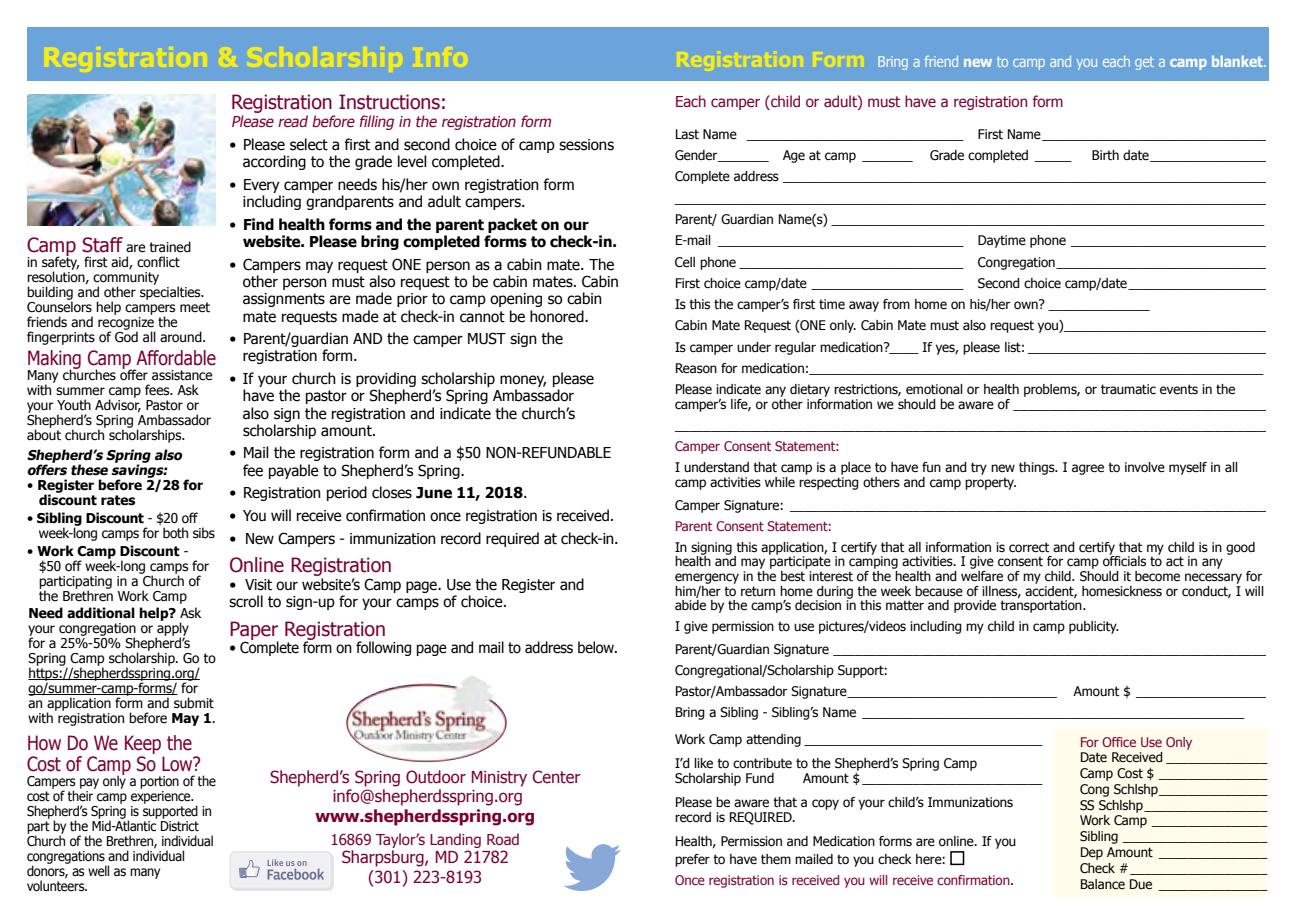
<style>
.page{position:relative;width:1296px;height:918px;background:#fff}
.page>*{position:absolute;margin:0;border:0;box-sizing:border-box;transform-origin:0 0}
.t1{font:700 27px "Tahoma";color:#f5ed14}
.t2{font:19.5px "Tahoma";color:#7c002f}
.t3{font:19.5px/21px "Tahoma";color:#7c002f;scale:.9 1}
.t4{font:16.5px/19.5px "Tahoma";color:#7c002f;text-align:center}
.t5{font:700 16.5px "Tahoma";color:#7c002f}
.t6{font:15px/17.2px "Tahoma";color:#000}
.t7{font:700 15px/17.2px "Tahoma";letter-spacing:-.005em;color:#000}
.t8{font:15px "Tahoma";color:#7c002f}
.t9{font:15px "Tahoma";letter-spacing:-.01em;color:#fff;scale:.93 1}
.t10{font:15px "Tahoma";color:#000;scale:.96 1}
.t11{font:italic 15px "Tahoma";color:#7c002f}
.t12{font:13.5px/15px "Tahoma";color:#000}
.t13{font:13.5px/15px "Tahoma";color:#000;scale:.95 1}
.t14{font:italic 700 13.5px/15px "Tahoma";color:#000}
.t15{font:700 13.5px/15px "Tahoma";color:#000}
.t16{font:13.2px/21.3px "Tahoma";color:#000}
.t17{font:13.2px/21px "Tahoma";color:#7c002f}
.s1{font-size:19.5px;color:#7c002f}
.s2{font-weight:400}
.s3{font-weight:700}
.s4{font-weight:700;font-size:21px;color:#f5ed14}
.s5{color:#000}
</style>
<div class="page">
<div style="left:27px;top:27px;width:1242px;height:54px;background:#6ba4db"></div>
<hr style="left:28px;top:679px;width:172px;height:1px;background:#000">
<hr style="left:28px;top:694px;width:149px;height:1px;background:#000">
<svg style="left:230px;top:851px;width:104px;height:40px"></svg>
<img style="left:469px;top:675px;width:23px;height:19px">
<svg style="left:563px;top:844px;width:58px;height:47px"></svg>
<div style="left:1053px;top:729px;width:215px;height:168px;background:#fffcec"></div>
<div style="left:950px;top:851px;width:14px;height:14px;border:2px solid #000"></div>
<img style="left:27px;top:95px;width:189px;height:130px">
<h1 class="t1" style="left:42px;top:38px;width:428px">Registration &amp; Scholarship Info</h1>
<p class="t12" style="left:27px;top:238px;width:184px"><span class="s1">Camp Staff</span> are trained<br>in safety, first aid, conflict resolution, community<br>building and other specialties.<br>Counselors help campers meet friends and recognize the fingerprints of God all around.</p>
<h2 class="t3" style="left:27px;top:346px;width:211px">Making Camp Affordable</h2>
<p class="t12" style="left:27px;top:367px;width:187px">Many churches offer assistance with summer camp fees. Ask your Youth Advisor, Pastor or<br>Shepherd’s Spring Ambassador about church scholarships.</p>
<p class="t14" style="left:27px;top:447px;width:159px">Shepherd’s Spring also offers these savings:</p>
<p class="t15" style="left:39px;top:477px;width:165px;text-indent:-12px"><span class="s2">•</span> Register before 2/28 for discount rates</p>
<p class="t12" style="left:39px;top:510px;width:177px;text-indent:-12px">• <span class="s3">Sibling Discount</span> - $20 off week-long camps for both sibs</p>
<p class="t12" style="left:39px;top:543px;width:171px;text-indent:-12px">• <span class="s3">Work Camp Discount</span> - $50 off week-long camps for participating in a Church of the Brethren Work Camp</p>
<p class="t12" style="left:28px;top:605px;width:189px"><span class="s3">Need additional help?</span> Ask your congregation or apply<br>for a 25%-50% Shepherd’s<br>Spring Camp scholarship. Go to https://shepherdsspring.org/ go/summer-camp-forms/ for<br>an application form and submit with registration before <span class="s3">May 1</span>.</p>
<h2 class="t3" style="left:27px;top:731px;width:195px">How Do We Keep the<br>Cost of Camp So Low?</h2>
<p class="t13" style="left:27px;top:773px;width:200px">Campers pay only a portion of the cost of their camp experience.<br>Shepherd’s Spring is supported in part by the Mid-Atlantic District<br>Church of the Brethren, individual congregations and individual donors, as well as many volunteers.</p>
<h2 class="t2" style="left:231px;top:89px;width:218px">Registration Instructions:</h2>
<p class="t11" style="left:231px;top:112px;width:325px">Please read before filling in the registration form</p>
<p class="t6" style="left:243px;top:135px;width:373px;text-indent:-13px">• Please select a first and second choice of camp sessions according to the grade level completed.</p>
<p class="t6" style="left:243px;top:175px;width:333px;text-indent:-13px">• Every camper needs his/her own registration form including grandparents and adult campers.</p>
<p class="t7" style="left:243px;top:215px;width:375px;text-indent:-14px"><span class="s2">•</span> Find health forms and the parent packet on our website. Please bring completed forms to check-in.</p>
<p class="t6" style="left:243px;top:255px;width:377px;text-indent:-13px">• Campers may request ONE person as a cabin mate. The other person must also request to be cabin mates. Cabin assignments are made prior to camp opening so cabin mate requests made at check-in cannot be honored.</p>
<p class="t6" style="left:243px;top:329px;width:322px;text-indent:-13px">• Parent/guardian AND the camper MUST sign the registration form.</p>
<p class="t6" style="left:243px;top:369px;width:353px;text-indent:-13px">• If your church is providing scholarship money, please have the pastor or Shepherd’s Spring Ambassador also sign the registration and indicate the church’s scholarship amount.</p>
<p class="t6" style="left:243px;top:444px;width:370px;text-indent:-13px">• Mail the registration form and a $50 NON-REFUNDABLE fee payable to Shepherd’s Spring.</p>
<p class="t6" style="left:230px;top:484px;width:300px">• Registration period closes <span class="s3">June 11, 2018</span>.</p>
<p class="t6" style="left:230px;top:506px;width:386px">• You will receive confirmation once registration is received.</p>
<p class="t6" style="left:230px;top:529px;width:391px">• New Campers - immunization record required at check-in.</p>
<h2 class="t2" style="left:230px;top:552px;width:164px">Online Registration</h2>
<p class="t6" style="left:229px;top:575px;width:357px">• Visit our website’s Camp page. Use the Register and scroll to sign-up for your camps of choice.</p>
<h2 class="t2" style="left:230px;top:616px;width:158px">Paper Registration</h2>
<p class="t10" style="left:230px;top:638px;width:406px">• Complete form on following page and mail to address below.</p>
<p class="t4" style="left:270px;top:766px;width:312px">Shepherd’s Spring Outdoor Ministry Center info@shepherdsspring.org</p>
<p class="t5" style="left:315px;top:804px;width:221px">www.shepherdsspring.org</p>
<p class="t8" style="left:331px;top:830px;width:191px">16869 Taylor’s Landing Road</p>
<p class="t4" style="left:342px;top:847px;width:169px">Sharpsburg, MD 21782 (301) 223-8193</p>
<p class="t9" style="left:675px;top:52px;width:638px"><span class="s4">Registration Form</span> Bring a friend <span class="s3">new</span> to camp and you each get a <span class="s3">camp blanket</span>.</p>
<p class="t8" style="left:675px;top:91px;width:390px">Each camper (child or adult) must have a registration form</p>
<p class="t16" style="left:675px;top:123px;width:592px">Last Name ______________________________ First Name _______________________________<br>Gender _______ Age at camp _______</p>
<p class="t16" style="left:675px;top:144px;width:592px;text-indent:417px">Birth date ________________ Complete address ___________________________________________________________________ __________________________________________________________________________________ Parent/ Guardian Name(s) ____________________________________________________________ E-mail __________________________________ Daytime phone ___________________________ Cell phone _______________________________ Congregation _____________________________ First choice camp/date _____________________ Second choice camp/date ___________________ Is this the camper’s first time away from home on his/her own? ______________<br>Cabin Mate Request (ONE only. Cabin Mate must also request you) ____________________________ Is camper under regular medication?____ If yes, please list: _________________________________ Reason for medication:_______________________________________________________________ Please indicate any dietary restrictions, emotional or health problems, or traumatic events in the</p>
<p class="t16" style="left:675px;top:393px;width:592px">camper’s life, or other information we should be aware of ___________________________________ __________________________________________________________________________________</p>
<p class="t17" style="left:675px;top:435px;width:166px">Camper Consent Statement:</p>
<p class="t16" style="left:675px;top:460px;width:565px;line-height:14.7px">I understand that camp is a place to have fun and try new things. I agree to involve myself in all camp activities while respecting others and camp property.</p>
<p class="t16" style="left:675px;top:494px;width:592px">Camper Signature: __________________________________________________________________</p>
<p class="t17" style="left:675px;top:515px;width:159px">Parent Consent Statement:</p>
<p class="t16" style="left:675px;top:539px;width:591px;line-height:14.7px">In signing this application, I certify that all information is correct and certify that my child is in good health and may participate in camping activities. I give consent for camp officials to act in any emergency in the best interest of the health and welfare of my child. Should it become necessary for him/her to return home during the week because of illness, accident, homesickness or conduct, I will abide by the camp’s decision in this matter and provide transportation.</p>
<p class="t16" style="left:675px;top:615px;width:592px;line-height:22.8px">I give permission to use pictures/videos including my child in camp publicity.<br>Parent/Guardian Signature ____________________________________________________________</p>
<p class="t16" style="left:675px;top:659px;width:383px">Congregational/Scholarship Support:<br>Pastor/Ambassador Signature _____________________________</p>
<p class="t16" style="left:930px;top:144px;width:143px">Grade completed _____</p>
<p class="t16" style="left:675px;top:680px;width:592px;text-indent:399px">Amount $ __________________<br>Bring a Sibling - Sibling’s Name _____________________________________________________</p>
<p class="t16" style="left:675px;top:726px;width:369px;line-height:24.3px">Work Camp attending _________________________________<br>I’d like to contribute to the Shepherd’s Spring Camp</p>
<p class="t16" style="left:675px;top:767px;width:101px">Scholarship Fund</p>
<p class="t17" style="left:1080px;top:731px;width:114px">For Office Use Only</p>
<p class="t16" style="left:1080px;top:749px;width:189px;line-height:15.8px;text-align:justify">Date Received ______________ Camp Cost $ _______________ Cong Schlshp _______________ SS Schlshp _________________ Work Camp ________________ Sibling ____________________ Dep Amount _______________ Check # ___________________ Balance Due _______________</p>
<p class="t16" style="left:675px;top:765px;width:369px;line-height:24.3px;text-indent:128px">Amount $ _________________________<br>Please be aware that a copy of your child’s Immunizations</p>
<p class="t16" style="left:675px;top:805px;width:343px;line-height:24.3px">record is REQUIRED.<br>Health, Permission and Medication forms are online. If you</p>
<p class="t17" style="left:675px;top:848px;width:341px"><span class="s5">prefer to have them mailed to you check here:<br></span>Once registration is received you will receive confirmation<span class="s5">.</span></p>
</div>
